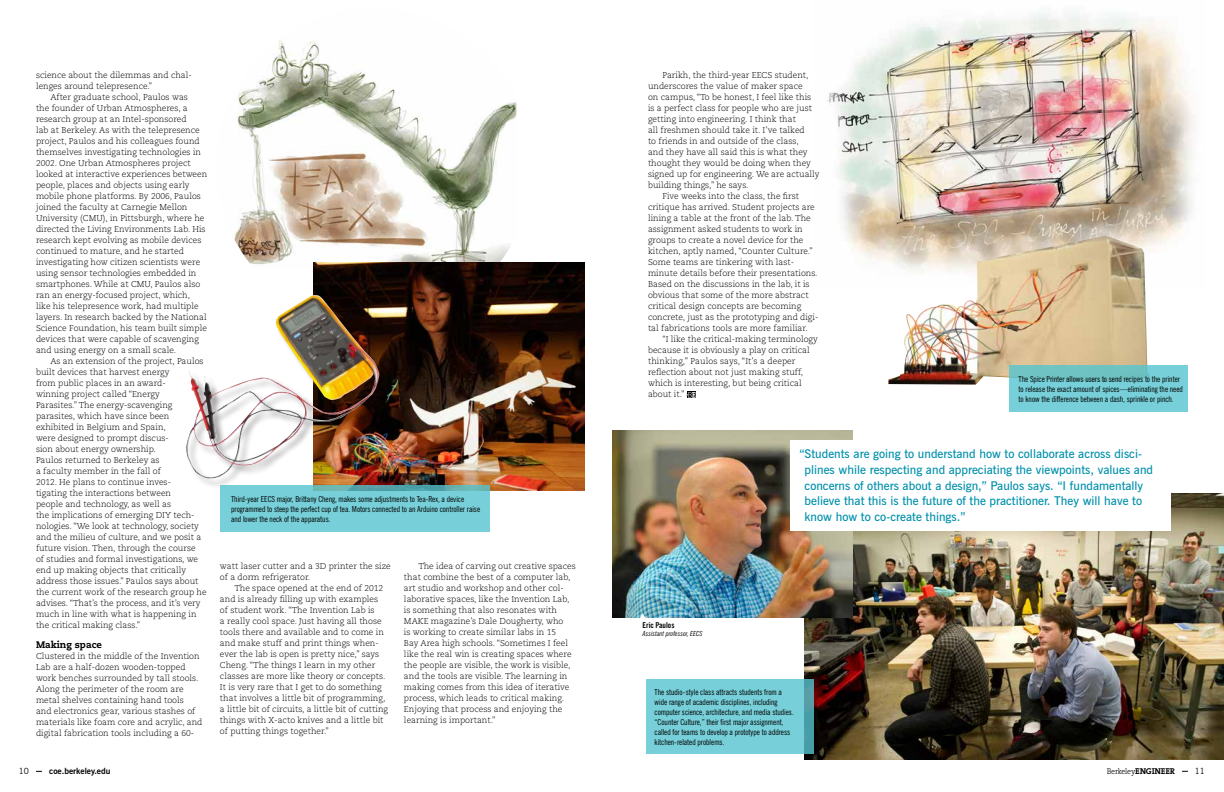
<style>
.page{position:relative;width:1224px;height:792px;background:#fff}
.page>*{position:absolute;margin:0;border:0;box-sizing:border-box;transform-origin:0 0}
.t1{font:600 12.1px/15.6px "News Gothic BT";color:#0091ac}
.t2{font:800 9.5px "Caecilia";color:#000}
.t3{font:300 8.5px/11px "Caecilia";color:#000}
.t4{font:700 8.5px "News Gothic BT";color:#000}
.t5{font:700 8.5px "The Serif";letter-spacing:-.01em;color:#000}
.t6{font:8.5px "News Gothic BT";color:#000}
.t7{font:condensed 8.2px/10px "News Gothic BT";color:#000}
.t8{font:700 condensed 8px "News Gothic BT";color:#000}
.t9{font:italic condensed 7px "News Gothic BT";color:#000}
.s1{font-weight:300;font-size:8.4px}
.s2{font-weight:300;font-size:8px}
.s3{font-weight:300;font-size:7.9px}
</style>
<div class="page">
<img style="left:827px;top:12px;width:368px;height:249px">
<img style="left:804px;top:493px;width:420px;height:267px">
<svg style="left:687px;top:392px;width:9px;height:6px"></svg>
<img style="left:612px;top:431px;width:241px;height:187px">
<div style="left:791px;top:440px;width:380px;height:91px;background:#fff"></div>
<div style="left:646px;top:679px;width:168px;height:74px;background:#77d0d9"></div>
<svg style="left:638px;top:613px;width:10px;height:5px"></svg>
<img style="left:233px;top:41px;width:283px;height:224px">
<img style="left:313px;top:263px;width:272px;height:228px">
<div style="left:186px;top:295px;width:203px;height:194px;background:#000;opacity:.38"></div>
<img style="left:186px;top:295px;width:189px;height:184px">
<svg style="left:220px;top:485px;width:270px;height:47px;background:#74ccd5"></svg>
<img style="left:888px;top:236px;width:262px;height:149px">
<svg style="left:1010px;top:366px;width:178px;height:46px;background:#74ccd3"></svg>
<p class="t3" style="left:36px;top:70px;width:157px">science about the dilemmas and chal&shy;lenges around telepresence.”</p>
<p class="t3" style="left:36px;top:92px;width:173px;text-indent:14px">After graduate school, Paulos was<br>the founder of Urban Atmospheres, a research group at an Intel-sponsored<br>lab at Berkeley. As with the telepresence project, Paulos and his colleagues found themselves investigating technologies in 2002. One Urban Atmospheres project looked at interactive experiences between people, places and objects using early mobile phone platforms. By 2006, Paulos joined the faculty at Carnegie Mellon University (CMU), in Pittsburgh, where he directed the Living Environments Lab. His research kept evolving as mobile devices continued to mature, and he started investigating how citizen scientists were using sensor technologies embedded in smartphones. While at CMU, Paulos also ran an energy-focused project, which,<br>like his telepresence work, had multiple layers. In research backed by the National Science Foundation, his team built simple devices that were capable of scavenging and using energy on a small scale.</p>
<p class="t3" style="left:36px;top:356px;width:172px;text-indent:14px">As an extension of the project, Paulos built devices that harvest energy<br>from public places in an award-<br>winning project called “Energy<br>Parasites.” The energy-scavenging parasites, which have since been exhibited in Belgium and Spain,<br>were designed to prompt discus-<br>sion about energy ownership.<br>Paulos returned to Berkeley as<br>a faculty member in the fall of<br>2012. He plans to continue inves-<br>tigating the interactions between<br>people and technology, as well as<br>the implications of emerging DIY tech&shy;nologies. “We look at technology, society and the milieu of culture, and we posit a future vision. Then, through the course<br>of studies and formal investigations, we end up making objects that critically address those issues.” Paulos says about the current work of the research group he advises. “That’s the process, and it’s very much in line with what is happening in the critical making class.”</p>
<p class="t2" style="left:36px;top:639px;width:67px">Making space</p>
<p class="t3" style="left:36px;top:651px;width:168px">Clustered in the middle of the Invention Lab are a half-dozen wooden-topped work benches surrounded by tall stools.<br>Along the perimeter of the room are metal shelves containing hand tools<br>and electronics gear, various stashes of materials like foam core and acrylic, and digital fabrication tools including a 60-</p>
<p class="t7" style="left:231px;top:494px;width:251px">Third-year EECS major, Brittany Cheng, makes some adjustments to Tea-Rex, a device programmed to steep the perfect cup of tea. Motors connected to an Arduino controller raise and lower the neck of the apparatus.</p>
<p class="t3" style="left:220px;top:561px;width:172px">watt laser cutter and a 3D printer the size of a dorm refrigerator.</p>
<p class="t3" style="left:220px;top:583px;width:170px;text-indent:14px">The space opened at the end of 2012 and is already filling up with examples of student work. “The Invention Lab is<br>a really cool space. Just having all those tools there and available and to come in and make stuff and print things when&shy;ever the lab is open is pretty nice,” says Cheng. “The things I learn in my other classes are more like theory or concepts.<br>It is very rare that I get to do something that involves a little bit of programming, a little bit of circuits, a little bit of cutting things with X-acto knives and a little bit of putting things together.”</p>
<p class="t3" style="left:404px;top:561px;width:173px;text-indent:14px">The idea of carving out creative spaces that combine the best of a computer lab, art studio and workshop and other col&shy;laborative spaces, like the Invention Lab, is something that also resonates with MAKE magazine’s Dale Dougherty, who<br>is working to create similar labs in 15<br>Bay Area high schools. “Sometimes I feel like the real win is creating spaces where the people are visible, the work is visible, and the tools are visible. The learning in making comes from this idea of iterative process, which leads to critical making.<br>Enjoying that process and enjoying the learning is important.”</p>
<p class="t3" style="left:662px;top:70px;width:148px">Parikh, the third-year EECS student,</p>
<p class="t3" style="left:648px;top:81px;width:156px">underscores the value of maker space</p>
<p class="t3" style="left:648px;top:92px;width:165px">on campus, “To be honest, I feel like this</p>
<p class="t3" style="left:648px;top:103px;width:166px">is a perfect class for people who are just</p>
<p class="t3" style="left:648px;top:114px;width:150px">getting into engineering. I think that</p>
<p class="t3" style="left:648px;top:125px;width:158px">all freshmen should take it. I’ve talked</p>
<p class="t3" style="left:648px;top:136px;width:152px">to friends in and outside of the class,</p>
<p class="t3" style="left:648px;top:147px;width:161px">and they have all said this is what they</p>
<p class="t3" style="left:648px;top:158px;width:164px">thought they would be doing when they</p>
<p class="t3" style="left:648px;top:169px;width:173px">signed up for engineering. We are actually</p>
<p class="t3" style="left:648px;top:180px;width:102px">building things,” he says.</p>
<p class="t3" style="left:662px;top:191px;width:138px">Five weeks into the class, the first</p>
<p class="t3" style="left:648px;top:202px;width:168px">critique has arrived. Student projects are</p>
<p class="t3" style="left:648px;top:213px;width:164px">lining a table at the front of the lab. The</p>
<p class="t3" style="left:648px;top:224px;width:156px">assignment asked students to work in</p>
<p class="t3" style="left:648px;top:235px;width:157px">groups to create a novel device for the</p>
<p class="t3" style="left:648px;top:246px;width:166px">kitchen, aptly named, “Counter Culture.”</p>
<p class="t3" style="left:648px;top:257px;width:148px">Some teams are tinkering with last-</p>
<p class="t3" style="left:648px;top:268px;width:171px">minute details before their presentations.</p>
<p class="t3" style="left:648px;top:279px;width:163px">Based on the discussions in the lab, it is</p>
<p class="t3" style="left:648px;top:290px;width:162px">obvious that some of the more abstract</p>
<p class="t3" style="left:648px;top:301px;width:155px">critical design concepts are becoming</p>
<p class="t3" style="left:648px;top:312px;width:172px">concrete, just as the prototyping and digi-</p>
<p class="t3" style="left:648px;top:323px;width:161px">tal fabrications tools are more familiar.</p>
<p class="t3" style="left:662px;top:334px;width:157px">“I like the critical-making terminology</p>
<p class="t3" style="left:648px;top:345px;width:163px">because it is obviously a play on critical</p>
<p class="t3" style="left:648px;top:356px;width:149px">thinking,” Paulos says, “It’s a deeper</p>
<p class="t3" style="left:648px;top:367px;width:157px">reflection about not just making stuff,</p>
<p class="t3" style="left:648px;top:378px;width:155px">which is interesting, but being critical</p>
<p class="t3" style="left:648px;top:389px;width:38px">about it.”</p>
<p class="t7" style="left:1019px;top:374px;width:166px">The Spice Printer allows users to send recipes to the printer to release the exact amount of spices—eliminating the need to know the difference between a dash, sprinkle or pinch.</p>
<p class="t8" style="left:643px;top:620px;width:33px">Eric Paulos</p>
<p class="t9" style="left:643px;top:629px;width:62px">Assistant professor, EECS</p>
<p class="t1" style="left:805px;top:446px;width:350px;text-indent:-5px">“Students are going to understand how to collaborate across disci&shy;plines while respecting and appreciating the viewpoints, values and concerns of others about a design,” Paulos says. “I fundamentally believe that this is the future of the practitioner. They will have to know how to co-create things.”</p>
<p class="t7" style="left:655px;top:687px;width:141px">The studio-style class attracts students from a wide range of academic disciplines, including computer science, architecture, and media studies. “Counter Culture,” their first major assignment, called for teams to develop a prototype to address kitchen-related problems.</p>
<p class="t6" style="left:19px;top:766px;width:12px">10</p>
<p class="t4" style="left:49px;top:766px;width:63px">coe.berkeley.edu</p>
<p class="t5" style="left:1107px;top:764px;width:70px"><span class="s1">B</span><span class="s2">er</span><span class="s3">k</span><span class="s2">e</span><span class="s3">l</span><span class="s2">ey</span>ENGINEER</p>
<p class="t6" style="left:1195px;top:766px;width:12px">11</p>
</div>
